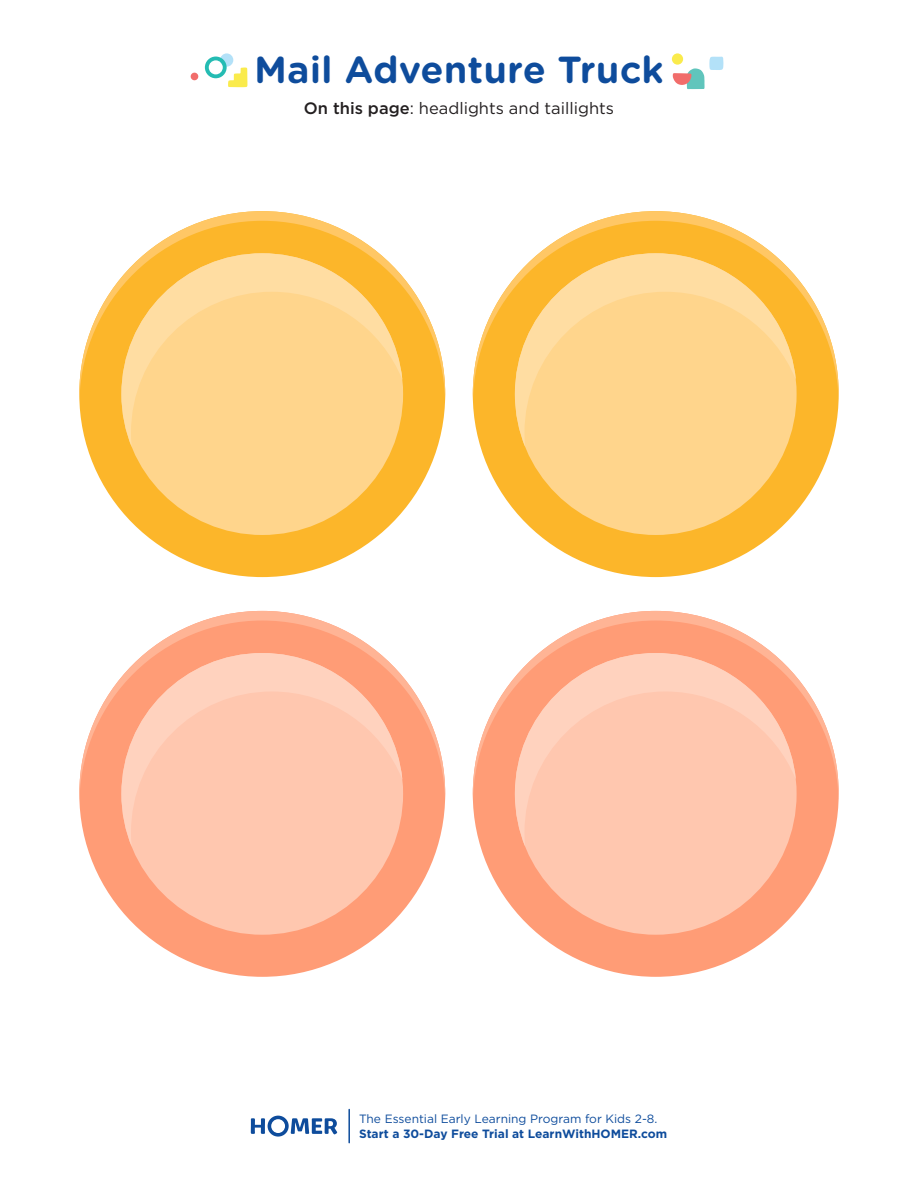
<style>
.page{position:relative;width:918px;height:1188px;background:#fff}
.page>*{position:absolute;margin:0;border:0;box-sizing:border-box;transform-origin:0 0}
.t1{font:700 36.15px "Gotham Rnd S Sm";color:#0e4c9c}
.t2{font:16.5px "Gotham";color:#231f20}
.t3{font:12px "Gotham";color:#0e4c9c}
.t4{font:700 12px "Gotham";color:#0e4c9c}
.s1{font-weight:500}
</style>
<div class="page">
<div style="left:79px;top:211px;width:366px;height:366px;background:#fcb62a;border-radius:50%"></div>
<svg style="left:79px;top:211px;width:366px;height:188px"></svg>
<div style="left:121px;top:253px;width:282px;height:282px;background:#ffd58c;border-radius:50%"></div>
<svg style="left:121px;top:253px;width:281px;height:194px"></svg>
<div style="left:473px;top:211px;width:366px;height:366px;background:#fcb62a;border-radius:50%"></div>
<svg style="left:473px;top:211px;width:366px;height:188px"></svg>
<div style="left:515px;top:253px;width:282px;height:282px;background:#ffd58c;border-radius:50%"></div>
<svg style="left:515px;top:253px;width:281px;height:194px"></svg>
<div style="left:79px;top:611px;width:366px;height:366px;background:#ff9c76;border-radius:50%"></div>
<svg style="left:79px;top:611px;width:366px;height:188px"></svg>
<div style="left:121px;top:653px;width:282px;height:282px;background:#ffc7af;border-radius:50%"></div>
<svg style="left:121px;top:653px;width:281px;height:194px"></svg>
<div style="left:473px;top:611px;width:366px;height:366px;background:#ff9c76;border-radius:50%"></div>
<svg style="left:473px;top:611px;width:366px;height:188px"></svg>
<div style="left:515px;top:653px;width:282px;height:282px;background:#ffc7af;border-radius:50%"></div>
<svg style="left:515px;top:653px;width:281px;height:194px"></svg>
<svg style="left:250px;top:1116px;width:87px;height:21px"></svg>
<hr style="left:348px;top:1110px;width:2px;height:33px;background:#0e4c9c">
<div style="left:220px;top:53px;width:13px;height:14px;background:#b3e1f8;border-radius:50%"></div>
<svg style="left:672px;top:53px;width:11px;height:12px"></svg>
<div style="left:191px;top:73px;width:7px;height:7px;background:#f16d6b;border-radius:50%"></div>
<svg style="left:673px;top:56px;width:50px;height:33px"></svg>
<svg style="left:205px;top:57px;width:42px;height:30px"></svg>
<h1 class="t1" style="left:254px;top:42px;width:411px">Mail Adventure Truck</h1>
<h2 class="t2" style="left:304px;top:98px;width:312px"><span class="s1">On this page</span>: headlights and taillights</h2>
<p class="t3" style="left:359px;top:1111px;width:300px">The Essential Early Learning Program for Kids 2-8.</p>
<p class="t4" style="left:359px;top:1125px;width:310px">Start a 30-Day Free Trial at LearnWithHOMER.com</p>
</div>
